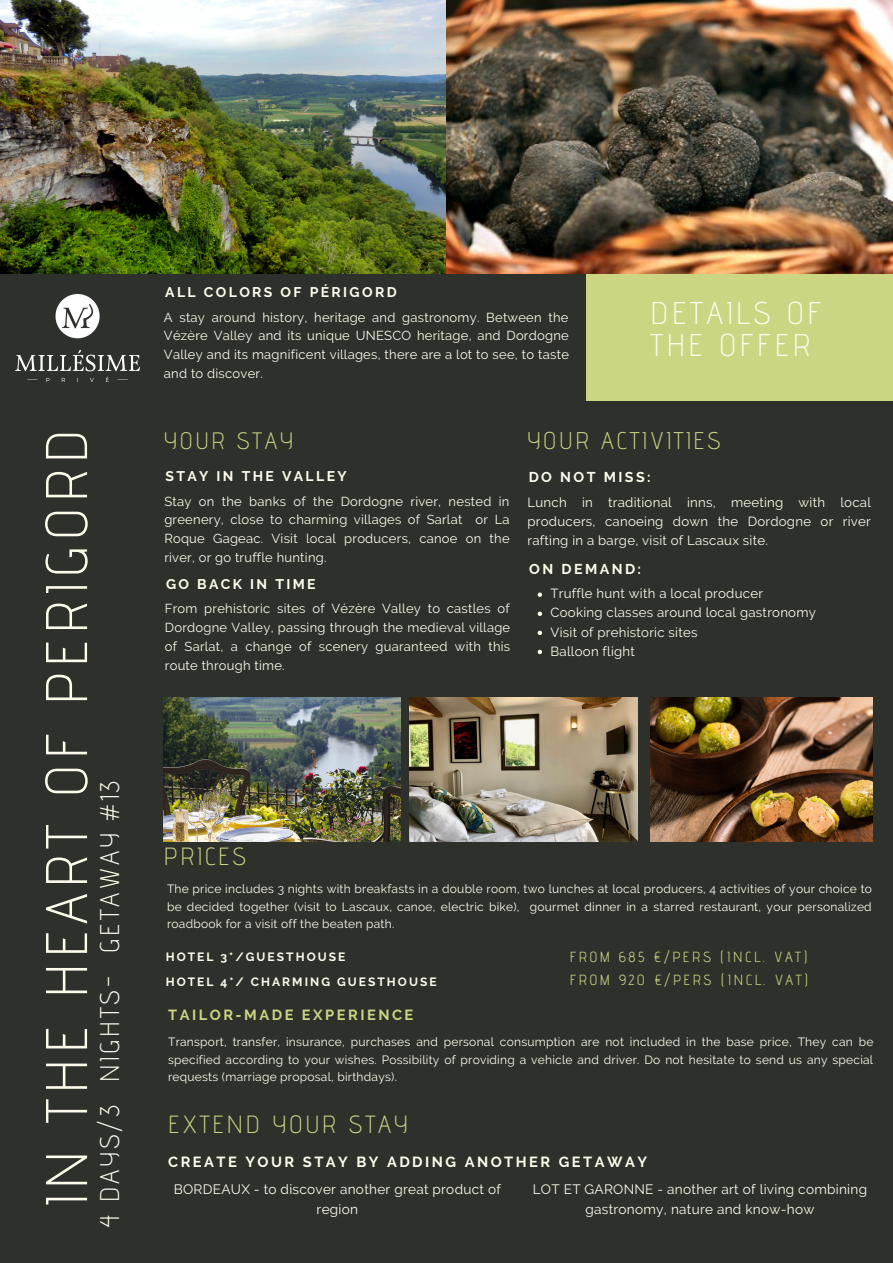
<style>
.page{position:relative;width:893px;height:1263px;background:#fff}
.page>*{position:absolute;margin:0;border:0;box-sizing:border-box;transform-origin:0 0}
.t1{font:300 58.65px "Advent Pro";letter-spacing:.1em;color:#fcfced}
.t2{font:300 31.5px/31.7px "Advent Pro";letter-spacing:.11em;color:#fcfced}
.t3{font:300 27px "Advent Pro";letter-spacing:.1em;color:#fcfced}
.t4{font:300 24.9px "Advent Pro";letter-spacing:.11em;color:#cbd582}
.t5{font:300 24.15px "Advent Pro";letter-spacing:.11em;color:#cbd582}
.t6{font:300 23.7px "Advent Pro";letter-spacing:.11em;color:#cbd582}
.t7{font:14.62px/23.2px "Advent Pro";letter-spacing:.17em;color:#cbd582}
.t8{font:700 14.62px "Raleway";letter-spacing:.17em;color:#fcfced}
.t9{font:700 14.62px "Raleway";letter-spacing:.17em;color:#cbd582}
.t10{font:700 14.25px "Raleway";letter-spacing:.17em;color:#fcfced}
.t11{font:700 13.95px "Raleway";letter-spacing:.17em;color:#fcfced}
.t12{font:13.58px/19.6px "Raleway";letter-spacing:.02em;color:#fcfced;text-align:center}
.t13{font:13.2px/19px "Raleway";letter-spacing:.02em;color:#fcfced;text-align:justify}
.t14{font:12.98px/18.8px "Raleway";letter-spacing:.02em;color:#fcfced;text-align:justify}
.t15{font:12px/17.5px "Raleway";letter-spacing:.02em;color:#fcfced;text-align:justify}
.t16{font:700 12px/24.8px "Raleway";letter-spacing:.17em;color:#fcfced}
</style>
<div class="page">
<div style="left:0;top:218px;width:893px;height:1045px;background:#2e302b"></div>
<div style="left:586px;top:273px;width:307px;height:127px;background:#cbd582"></div>
<img style="left:0;top:0;width:447px;height:274px">
<img style="left:447px;top:0;width:446px;height:274px">
<img style="left:164px;top:697px;width:237px;height:144px">
<img style="left:410px;top:697px;width:228px;height:144px">
<img style="left:650px;top:697px;width:222px;height:144px">
<img style="left:16px;top:294px;width:124px;height:87px">
<svg style="left:537px;top:592px;width:5px;height:5px"></svg>
<svg style="left:537px;top:612px;width:5px;height:4px"></svg>
<svg style="left:537px;top:631px;width:5px;height:4px"></svg>
<svg style="left:537px;top:650px;width:5px;height:4px"></svg>
<h1 class="t1" style="left:31px;top:1206px;width:778px;rotate:-90deg">IN THE HEART OF PERIGORD</h1>
<h3 class="t3" style="left:93px;top:1228px;width:449px;rotate:-90deg">4 DAYS/3 NIGHTS- GETAWAY #13</h3>
<p class="t11" style="left:165px;top:284px;width:233px">ALL COLORS OF PÉRIGORD</p>
<p class="t14" style="left:164px;top:308px;width:406px">A stay around history, heritage and gastronomy. Between the Vézère Valley and its unique UNESCO heritage, and Dordogne Valley and its magnificent villages, there are a lot to see, to taste and to discover.</p>
<h2 class="t2" style="left:650px;top:297px;width:173px">DETAILS OF<br>THE OFFER</h2>
<h3 class="t6" style="left:164px;top:426px;width:131px">YOUR STAY</h3>
<p class="t11" style="left:165px;top:468px;width:183px">STAY IN THE VALLEY</p>
<p class="t14" style="left:164px;top:492px;width:347px">Stay on the banks of the Dordogne river, nested in greenery, close to charming villages of Sarlat or La Roque Gageac. Visit local producers, canoe on the river, or go truffle hunting.</p>
<p class="t11" style="left:166px;top:576px;width:151px">GO BACK IN TIME</p>
<p class="t14" style="left:165px;top:599px;width:347px">From prehistoric sites of Vézère Valley to castles of Dordogne Valley, passing through the medieval village of Sarlat, a change of scenery guaranteed with this route through time.</p>
<h3 class="t5" style="left:527px;top:426px;width:195px">YOUR ACTIVITIES</h3>
<p class="t10" style="left:529px;top:469px;width:124px">DO NOT MISS:</p>
<p class="t13" style="left:527px;top:493px;width:345px">Lunch in traditional inns, meeting with local producers, canoeing down the Dordogne or river rafting in a barge, visit of Lascaux site.</p>
<p class="t10" style="left:529px;top:560px;width:113px">ON DEMAND:</p>
<p class="t13" style="left:550px;top:584px;width:267px;text-align:left">Truffle hunt with a local producer<br>Cooking classes around local gastronomy<br>Visit of prehistoric sites<br>Balloon flight</p>
<h3 class="t4" style="left:164px;top:840px;width:84px">PRICES</h3>
<p class="t15" style="left:167px;top:880px;width:706px">The price includes 3 nights with breakfasts in a double room, two lunches at local producers, 4 activities of your choice to be decided together (visit to Lascaux, canoe, electric bike), gourmet dinner in a starred restaurant, your personalized roadbook for a visit off the beaten path.</p>
<p class="t16" style="left:166px;top:944px;width:272px">HOTEL 3*/GUESTHOUSE<br>HOTEL 4*/ CHARMING GUESTHOUSE</p>
<p class="t7" style="left:569px;top:945px;width:240px">FROM 685 €/PERS (INCL. VAT)<br>FROM 920 €/PERS (INCL. VAT)</p>
<p class="t9" style="left:168px;top:1006px;width:247px">TAILOR-MADE EXPERIENCE</p>
<p class="t15" style="left:168px;top:1033px;width:707px">Transport, transfer, insurance, purchases and personal consumption are not included in the base price, They can be specified according to your wishes. Possibility of providing a vehicle and driver. Do not hesitate to send us any special requests (marriage proposal, birthdays).</p>
<h3 class="t4" style="left:168px;top:1108px;width:241px">EXTEND YOUR STAY</h3>
<p class="t8" style="left:168px;top:1153px;width:480px">CREATE YOUR STAY BY ADDING ANOTHER GETAWAY</p>
<p class="t12" style="left:174px;top:1179px;width:328px">BORDEAUX - to discover another great product of region</p>
<p class="t12" style="left:533px;top:1179px;width:336px">LOT ET GARONNE - another art of living combining gastronomy, nature and know-how</p>
</div>
